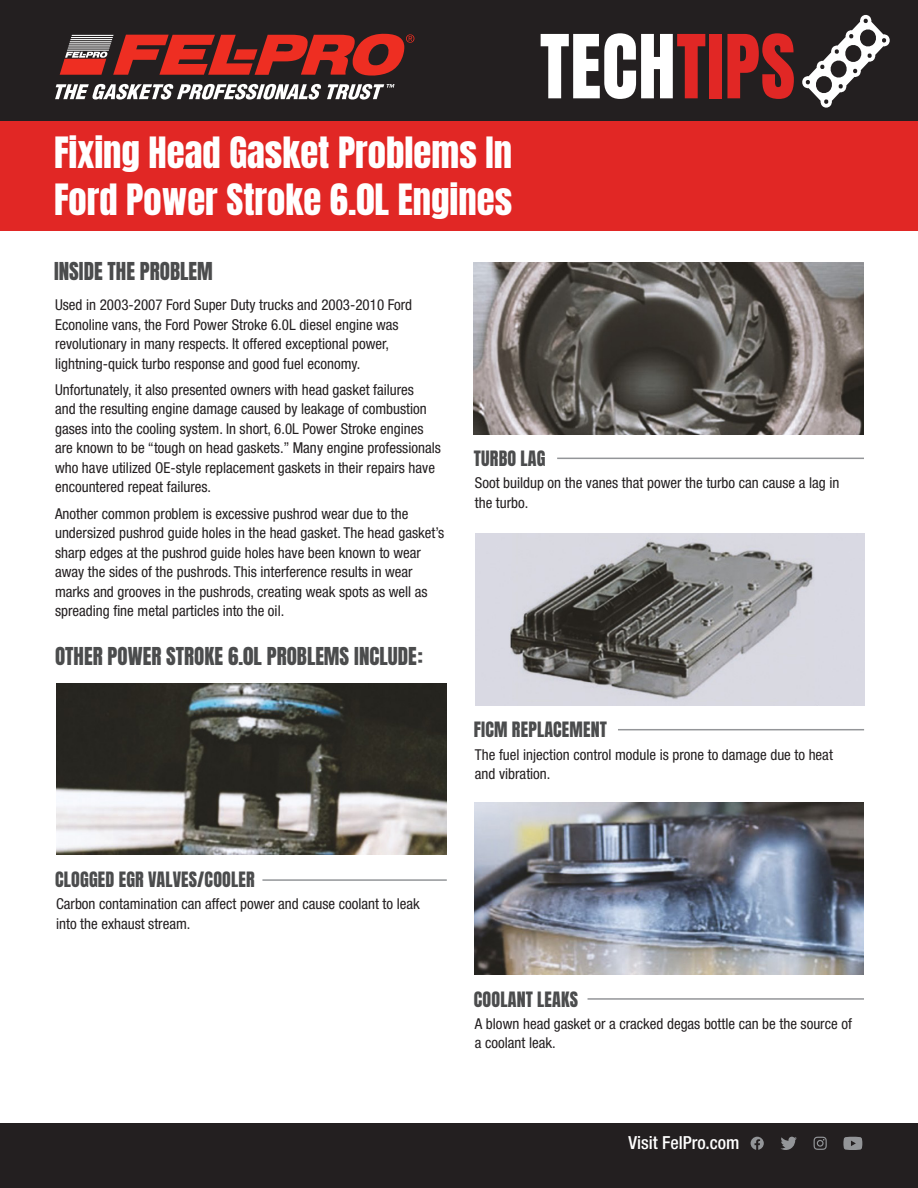
<style>
.page{position:relative;width:918px;height:1188px;background:#fff}
.page>*{position:absolute;margin:0;border:0;box-sizing:border-box;transform-origin:0 0}
.t1{font:75px "Anton";letter-spacing:.01em;color:#fff}
.t2{font:36.75px "Anton";color:#fff}
.t3{font:21px "Anton";color:#4b4c4d}
.t4{font:18px "Anton";letter-spacing:.01em;color:#4b4c4d}
.t5{font:500 condensed 18px "Helvetica Neue LT Std";color:#fff}
.t6{font:condensed 15px/19.5px "Helvetica Neue LT Std";color:#231f20}
.s1{color:#e12725}
</style>
<div class="page">
<img style="left:475px;top:803px;width:389px;height:172px">
<hr style="left:588px;top:998px;width:276px;height:2px;background:#939598">
<div style="left:0;top:0;width:918px;height:122px;background:#231f20"></div>
<svg style="left:55px;top:84px;width:339px;height:16px"></svg>
<svg style="left:60px;top:34px;width:354px;height:42px"></svg>
<svg style="left:802px;top:15px;width:88px;height:93px"></svg>
<div style="left:0;top:1123px;width:918px;height:65px;background:#231f20"></div>
<div style="left:0;top:122px;width:918px;height:109px;background:#e12725"></div>
<svg style="left:781px;top:1137px;width:16px;height:13px"></svg>
<svg style="left:751px;top:1137px;width:13px;height:13px"></svg>
<svg style="left:814px;top:1137px;width:13px;height:13px"></svg>
<svg style="left:843px;top:1137px;width:19px;height:13px"></svg>
<img style="left:56px;top:683px;width:391px;height:172px">
<img style="left:474px;top:262px;width:390px;height:172px">
<img style="left:475px;top:534px;width:389px;height:171px">
<hr style="left:262px;top:879px;width:185px;height:2px;background:#939598">
<hr style="left:557px;top:458px;width:307px;height:1px;background:#939598">
<hr style="left:618px;top:729px;width:246px;height:1px;background:#939598">
<p class="t2" style="left:54px;top:134px;width:459px">Fixing Head Gasket Problems In</p>
<p class="t2" style="left:54px;top:181px;width:460px">Ford Power Stroke 6.0L Engines</p>
<p class="t1" style="left:540px;top:29px;width:257px">TECH<span class="s1">TIPS</span></p>
<p class="t3" style="left:54px;top:261px;width:160px">INSIDE THE PROBLEM</p>
<p class="t6" style="left:55px;top:295px;width:359px">Used in 2003-2007 Ford Super Duty trucks and 2003-2010 Ford Econoline vans, the Ford Power Stroke 6.0L diesel engine was revolutionary in many respects. It offered exceptional power, lightning-quick turbo response and good fuel economy.</p>
<p class="t6" style="left:55px;top:380px;width:387px">Unfortunately, it also presented owners with head gasket failures<br>and the resulting engine damage caused by leakage of combustion gases into the cooling system. In short, 6.0L Power Stroke engines are known to be “tough on head gaskets.” Many engine professionals who have utilized OE-style replacement gaskets in their repairs have encountered repeat failures.</p>
<p class="t6" style="left:55px;top:503px;width:391px">Another common problem is excessive pushrod wear due to the undersized pushrod guide holes in the head gasket. The head gasket’s sharp edges at the pushrod guide holes have been known to wear away the sides of the pushrods. This interference results in wear marks and grooves in the pushrods, creating weak spots as well as spreading fine metal particles into the oil.</p>
<p class="t3" style="left:55px;top:646px;width:369px">OTHER POWER STROKE 6.0L PROBLEMS INCLUDE:</p>
<p class="t4" style="left:474px;top:449px;width:73px">TURBO LAG</p>
<p class="t6" style="left:475px;top:473px;width:366px">Soot buildup on the vanes that power the turbo can cause a lag in the turbo.</p>
<p class="t4" style="left:474px;top:721px;width:135px">FICM REPLACEMENT</p>
<p class="t6" style="left:475px;top:745px;width:360px">The fuel injection control module is prone to damage due to heat and vibration.</p>
<p class="t4" style="left:55px;top:870px;width:201px">CLOGGED EGR VALVES/COOLER</p>
<p class="t6" style="left:56px;top:894px;width:365px">Carbon contamination can affect power and cause coolant to leak into the exhaust stream.</p>
<p class="t4" style="left:474px;top:990px;width:106px">COOLANT LEAKS</p>
<p class="t6" style="left:475px;top:1014px;width:379px">A blown head gasket or a cracked degas bottle can be the source of a coolant leak.</p>
<p class="t5" style="left:629px;top:1132px;width:112px">Visit FelPro.com</p>
</div>
